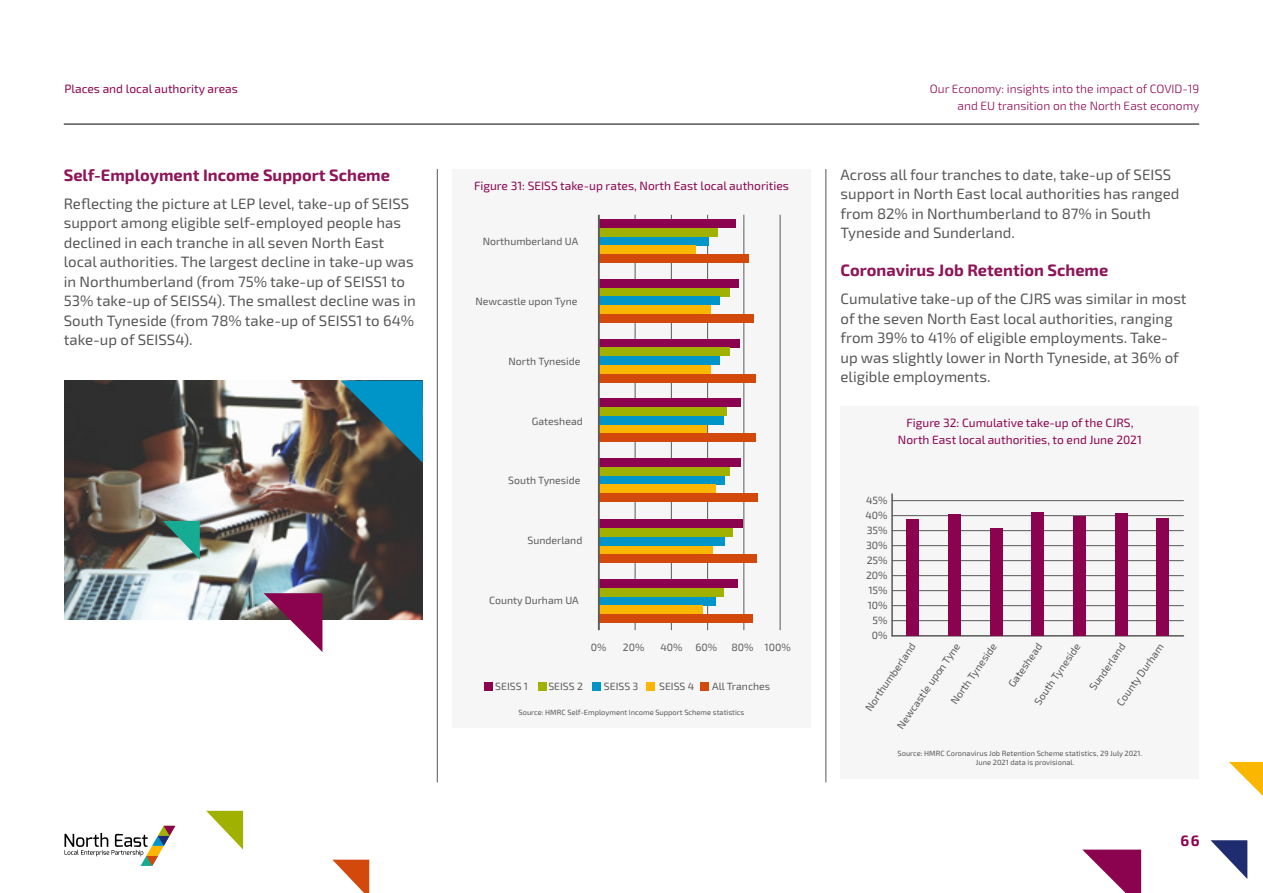
<style>
.page{position:relative;width:1263px;height:893px;background:#fff}
.page>*{position:absolute;margin:0;border:0;box-sizing:border-box;transform-origin:0 0}
.t1{font:700 16.5px "Exo 2.0";color:#8d1558}
.t2{font:15px/19.5px "Exo 2.0";color:#575756}
.t3{font:700 15px "Exo 2.0";color:#8b034f}
.t4{font:12px/16.5px "Exo 2.0";color:#8b034f;text-align:center}
.t5{font:300 12px/16.5px "Exo 2.0";color:#8b034f;text-align:right}
.t6{font:10.5px "Exo 2.0";color:#5b5b5a}
.t7{font:10.5px "Exo 2";color:#5b5b5a}
.t8{font:10.5px "Exo 2";color:#575756}
.t9{font:7.5px/9px "Exo 2.0";color:#575756}
</style>
<div class="page">
<hr style="left:437px;top:169px;width:1px;height:613px;background:#575756">
<hr style="left:826px;top:169px;width:1px;height:613px;background:#575756">
<svg style="left:64px;top:826px;width:111px;height:40px"></svg>
<hr style="left:64px;top:124px;width:1135px;height:1px;background:#000">
<svg style="left:1082px;top:850px;width:59px;height:43px"></svg>
<svg style="left:1229px;top:762px;width:34px;height:34px"></svg>
<svg style="left:1210px;top:840px;width:37px;height:39px"></svg>
<svg style="left:206px;top:811px;width:37px;height:39px"></svg>
<svg style="left:332px;top:860px;width:37px;height:33px"></svg>
<div style="left:452px;top:203px;width:358px;height:517px;background:#f6f6f6"></div>
<hr style="left:635px;top:215px;width:1px;height:415px;background:#5b5b5a">
<hr style="left:671px;top:215px;width:1px;height:415px;background:#5b5b5a">
<hr style="left:707px;top:215px;width:1px;height:415px;background:#5b5b5a">
<hr style="left:744px;top:215px;width:1px;height:415px;background:#5b5b5a">
<hr style="left:780px;top:215px;width:1px;height:415px;background:#5b5b5a">
<div style="left:484px;top:682px;width:9px;height:9px;background:#8b034f"></div>
<div style="left:538px;top:682px;width:9px;height:9px;background:#a0b101"></div>
<div style="left:592px;top:682px;width:9px;height:9px;background:#0095c8"></div>
<div style="left:646px;top:682px;width:8px;height:9px;background:#fab600"></div>
<div style="left:700px;top:682px;width:8px;height:9px;background:#d3480b"></div>
<div style="left:599px;top:219px;width:137px;height:9px;background:#8b034f"></div>
<div style="left:599px;top:228px;width:118px;height:9px;background:#a0b101"></div>
<div style="left:599px;top:237px;width:110px;height:8px;background:#0095c8"></div>
<div style="left:599px;top:245px;width:96px;height:9px;background:#fab600"></div>
<div style="left:599px;top:254px;width:150px;height:9px;background:#d3480b"></div>
<div style="left:599px;top:279px;width:140px;height:9px;background:#8b034f"></div>
<div style="left:599px;top:288px;width:130px;height:8px;background:#a0b101"></div>
<div style="left:599px;top:296px;width:121px;height:9px;background:#0095c8"></div>
<div style="left:599px;top:305px;width:111px;height:9px;background:#fab600"></div>
<div style="left:599px;top:314px;width:154px;height:9px;background:#d3480b"></div>
<div style="left:599px;top:339px;width:141px;height:8px;background:#8b034f"></div>
<div style="left:599px;top:347px;width:130px;height:9px;background:#a0b101"></div>
<div style="left:599px;top:356px;width:120px;height:9px;background:#0095c8"></div>
<div style="left:599px;top:365px;width:111px;height:9px;background:#fab600"></div>
<div style="left:599px;top:374px;width:156px;height:8px;background:#d3480b"></div>
<div style="left:599px;top:398px;width:142px;height:9px;background:#8b034f"></div>
<div style="left:599px;top:407px;width:128px;height:9px;background:#a0b101"></div>
<div style="left:599px;top:416px;width:124px;height:9px;background:#0095c8"></div>
<div style="left:599px;top:425px;width:108px;height:8px;background:#fab600"></div>
<div style="left:599px;top:433px;width:156px;height:9px;background:#d3480b"></div>
<div style="left:599px;top:458px;width:142px;height:9px;background:#8b034f"></div>
<div style="left:599px;top:467px;width:130px;height:9px;background:#a0b101"></div>
<div style="left:599px;top:476px;width:125px;height:8px;background:#0095c8"></div>
<div style="left:599px;top:484px;width:117px;height:9px;background:#fab600"></div>
<div style="left:599px;top:493px;width:158px;height:9px;background:#d3480b"></div>
<div style="left:599px;top:519px;width:144px;height:9px;background:#8b034f"></div>
<div style="left:599px;top:528px;width:133px;height:9px;background:#a0b101"></div>
<div style="left:599px;top:537px;width:125px;height:9px;background:#0095c8"></div>
<div style="left:599px;top:546px;width:113px;height:8px;background:#fab600"></div>
<div style="left:599px;top:554px;width:158px;height:9px;background:#d3480b"></div>
<div style="left:599px;top:579px;width:139px;height:9px;background:#8b034f"></div>
<div style="left:599px;top:588px;width:125px;height:9px;background:#a0b101"></div>
<div style="left:599px;top:597px;width:116px;height:8px;background:#0095c8"></div>
<div style="left:599px;top:605px;width:103px;height:9px;background:#fab600"></div>
<div style="left:599px;top:614px;width:154px;height:9px;background:#d3480b"></div>
<hr style="left:598px;top:215px;width:2px;height:415px;background:#5b5b5a">
<div style="left:452px;top:169px;width:359px;height:34px;background:#f6f6f6"></div>
<div style="left:452px;top:705px;width:359px;height:23px;background:#f6f6f6"></div>
<div style="left:840px;top:472px;width:359px;height:276px;background:#f6f6f6"></div>
<hr style="left:891px;top:494px;width:2px;height:142px;background:#575756">
<hr style="left:892px;top:620px;width:291px;height:1px;background:#575756">
<hr style="left:892px;top:635px;width:291px;height:2px;background:#575756">
<hr style="left:892px;top:605px;width:291px;height:1px;background:#575756">
<hr style="left:892px;top:590px;width:291px;height:1px;background:#575756">
<hr style="left:892px;top:575px;width:291px;height:1px;background:#575756">
<hr style="left:892px;top:560px;width:291px;height:1px;background:#575756">
<hr style="left:892px;top:545px;width:291px;height:1px;background:#575756">
<hr style="left:892px;top:530px;width:291px;height:1px;background:#575756">
<hr style="left:892px;top:515px;width:291px;height:1px;background:#575756">
<hr style="left:892px;top:500px;width:291px;height:1px;background:#575756">
<div style="left:907px;top:519px;width:12px;height:116px;background:#8b034f"></div>
<div style="left:949px;top:514px;width:12px;height:121px;background:#8b034f"></div>
<div style="left:991px;top:528px;width:12px;height:107px;background:#8b034f"></div>
<div style="left:1031px;top:512px;width:12px;height:123px;background:#8b034f"></div>
<div style="left:1073px;top:516px;width:12px;height:119px;background:#8b034f"></div>
<div style="left:1115px;top:513px;width:12px;height:122px;background:#8b034f"></div>
<div style="left:1156px;top:518px;width:12px;height:117px;background:#8b034f"></div>
<div style="left:840px;top:406px;width:359px;height:67px;background:#f6f6f6"></div>
<div style="left:840px;top:747px;width:359px;height:31px;background:#f6f6f6"></div>
<img style="left:64px;top:381px;width:358px;height:238px">
<svg style="left:264px;top:593px;width:58px;height:59px"></svg>
<svg style="left:163px;top:521px;width:37px;height:39px"></svg>
<svg style="left:341px;top:381px;width:82px;height:82px"></svg>
<p class="t4" style="left:64px;top:81px;width:175px">Places and local authority areas</p>
<p class="t5" style="left:930px;top:81px;width:271px">Our Economy: insights into the impact of COVID-19 and EU transition on the North East economy</p>
<p class="t1" style="left:64px;top:165px;width:328px">Self-Employment Income Support Scheme</p>
<p class="t2" style="left:64px;top:194px;width:354px">Reflecting the picture at LEP level, take-up of SEISS support among eligible self-employed people has declined in each tranche in all seven North East local authorities. The largest decline in take-up was in Northumberland (from 75% take-up of SEISS1 to 53% take-up of SEISS4). The smallest decline was in South Tyneside (from 78% take-up of SEISS1 to 64% take-up of SEISS4).</p>
<p class="t4" style="left:474px;top:178px;width:316px">Figure 31: SEISS take-up rates, North East local authorities</p>
<p class="t6" style="left:483px;top:235px;width:97px">Northumberland UA</p>
<p class="t6" style="left:476px;top:295px;width:103px">Newcastle upon Tyne</p>
<p class="t6" style="left:509px;top:355px;width:74px">North Tyneside</p>
<p class="t6" style="left:532px;top:415px;width:52px">Gateshead</p>
<p class="t6" style="left:508px;top:474px;width:74px">South Tyneside</p>
<p class="t6" style="left:527px;top:534px;width:56px">Sunderland</p>
<p class="t6" style="left:489px;top:594px;width:91px">County Durham UA</p>
<p class="t6" style="left:591px;top:641px;width:17px">0%</p>
<p class="t6" style="left:623px;top:641px;width:23px">20%</p>
<p class="t6" style="left:660px;top:641px;width:58px">40% 60%</p>
<p class="t6" style="left:731px;top:641px;width:61px">80% 100%</p>
<p class="t6" style="left:495px;top:680px;width:34px">SEISS 1</p>
<p class="t6" style="left:548px;top:680px;width:36px">SEISS 2</p>
<p class="t6" style="left:604px;top:680px;width:36px">SEISS 3</p>
<p class="t6" style="left:659px;top:680px;width:37px">SEISS 4</p>
<p class="t6" style="left:712px;top:680px;width:60px">All Tranches</p>
<p class="t9" style="left:519px;top:708px;width:227px">Source: HMRC Self-Employment Income Support Scheme statistics</p>
<p class="t2" style="left:840px;top:165px;width:340px">Across all four tranches to date, take-up of SEISS support in North East local authorities has ranged from 82% in Northumberland to 87% in South Tyneside and Sunderland.</p>
<p class="t1" style="left:840px;top:260px;width:269px">Coronavirus Job Retention Scheme</p>
<p class="t2" style="left:840px;top:289px;width:348px">Cumulative take-up of the CJRS was similar in most of the seven North East local authorities, ranging from 39% to 41% of eligible employments. Take&shy;up was slightly lower in North Tyneside, at 36% of eligible employments.</p>
<p class="t4" style="left:898px;top:415px;width:245px">Figure 32: Cumulative take-up of the CJRS,<br>North East local authorities, to end June 2021</p>
<p class="t8" style="left:866px;top:493px;width:23px">45%</p>
<p class="t8" style="left:865px;top:508px;width:24px">40%</p>
<p class="t8" style="left:867px;top:523px;width:22px">35%</p>
<p class="t8" style="left:866px;top:538px;width:23px">30%</p>
<p class="t8" style="left:867px;top:553px;width:22px">25%</p>
<p class="t8" style="left:866px;top:568px;width:23px">20%</p>
<p class="t8" style="left:868px;top:583px;width:21px">15%</p>
<p class="t8" style="left:868px;top:598px;width:21px">10%</p>
<p class="t8" style="left:873px;top:613px;width:17px">5%</p>
<p class="t8" style="left:872px;top:628px;width:17px">0%</p>
<p class="t7" style="left:947px;top:699px;width:74px;rotate:-55deg">North Tyneside</p>
<p class="t7" style="left:1004px;top:682px;width:52px;rotate:-55deg">Gateshead</p>
<p class="t7" style="left:1031px;top:699px;width:74px;rotate:-55deg">South Tyneside</p>
<p class="t7" style="left:1086px;top:685px;width:56px;rotate:-55deg">Sunderland</p>
<p class="t7" style="left:862px;top:705px;width:81px;rotate:-55deg">Northumberland</p>
<p class="t7" style="left:893px;top:723px;width:103px;rotate:-55deg">Newcastle upon Tyne</p>
<p class="t7" style="left:1113px;top:701px;width:75px;rotate:-55deg">County Durham</p>
<p class="t9" style="left:976px;top:749px;width:168px;text-indent:-78px">Source: HMRC Coronavirus Job Retention Scheme statistics, 29 July 2021.<br>June 2021 data is provisional.</p>
<p class="t3" style="left:1180px;top:832px;width:21px">66</p>
</div>
